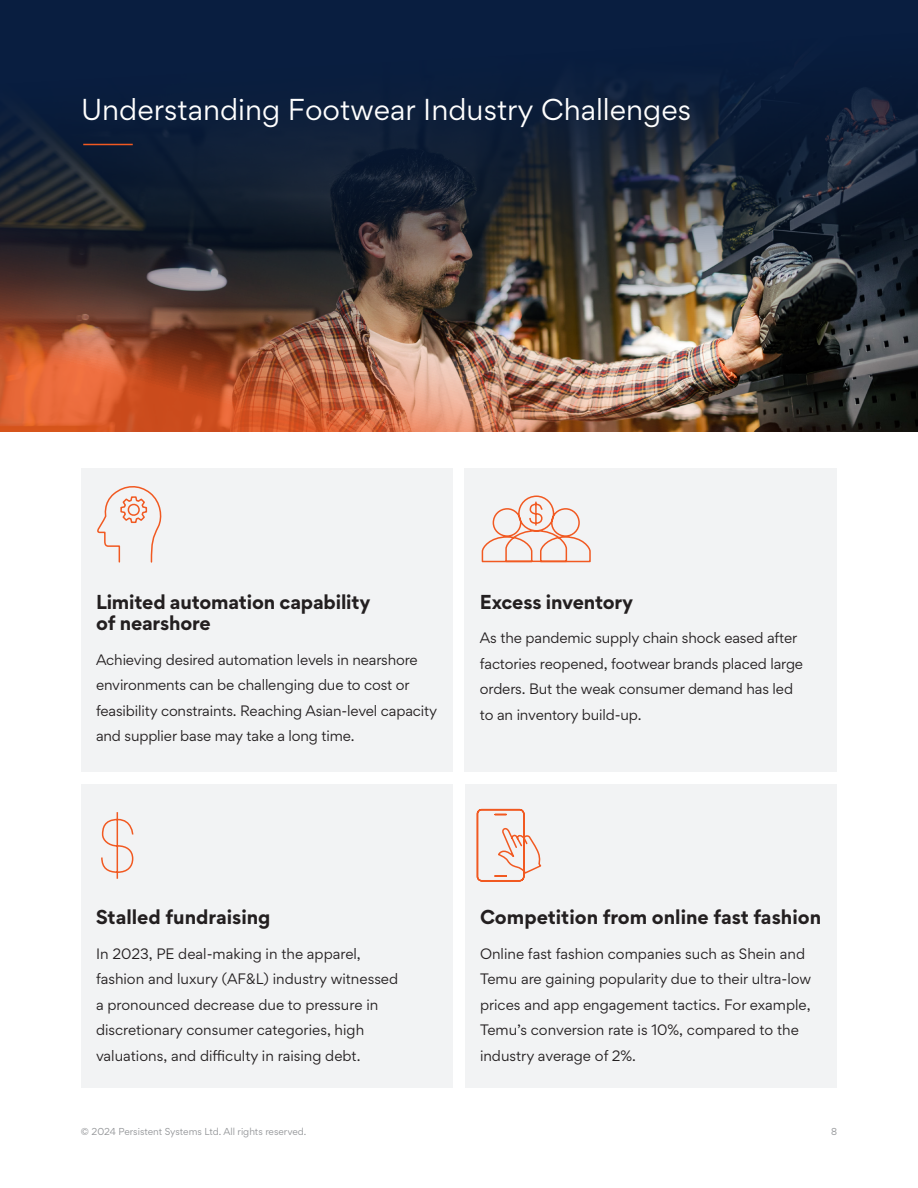
<style>
.page{position:relative;width:918px;height:1188px;background:#fff}
.page>*{position:absolute;margin:0;border:0;box-sizing:border-box;transform-origin:0 0}
.t1{font:27px "Gordita";color:#fff}
.t2{font:700 18px/21.6px "Gordita";letter-spacing:-.01em;color:#231f20}
.t3{font:13.5px/25.5px "Gordita";letter-spacing:-.01em;color:#231f20}
.t4{font:9px "Gordita";color:#939598}
</style>
<div class="page">
<img style="left:0;top:0;width:918px;height:432px">
<hr style="left:84px;top:144px;width:48px;height:1px;background:#f15921">
<div style="left:81px;top:468px;width:372px;height:304px;background:#f2f3f4"></div>
<div style="left:465px;top:468px;width:372px;height:304px;background:#f2f3f4"></div>
<div style="left:81px;top:784px;width:372px;height:304px;background:#f2f3f4"></div>
<div style="left:465px;top:784px;width:372px;height:304px;background:#f2f3f4"></div>
<svg style="left:101px;top:812px;width:33px;height:67px"></svg>
<svg style="left:97px;top:486px;width:65px;height:77px"></svg>
<svg style="left:481px;top:495px;width:110px;height:68px"></svg>
<svg style="left:476px;top:808px;width:66px;height:74px"></svg>
<h2 class="t1" style="left:81px;top:90px;width:612px">Understanding Footwear Industry Challenges</h2>
<p class="t2" style="left:96px;top:590px;width:276px">Limited automation capability of nearshore</p>
<p class="t3" style="left:96px;top:646px;width:343px">Achieving desired automation levels in nearshore environments can be challenging due to cost or feasibility constraints. Reaching Asian-level capacity and supplier base may take a long time.</p>
<p class="t2" style="left:480px;top:590px;width:155px">Excess inventory</p>
<p class="t3" style="left:480px;top:625px;width:325px">As the pandemic supply chain shock eased after factories reopened, footwear brands placed large orders. But the weak consumer demand has led to an inventory build-up.</p>
<p class="t2" style="left:96px;top:906px;width:176px">Stalled fundraising</p>
<p class="t3" style="left:96px;top:941px;width:304px">In 2023, PE deal-making in the apparel, fashion and luxury (AF&amp;L) industry witnessed a pronounced decrease due to pressure in discretionary consumer categories, high valuations, and difficulty in raising debt.</p>
<p class="t2" style="left:480px;top:906px;width:343px">Competition from online fast fashion</p>
<p class="t3" style="left:480px;top:941px;width:333px">Online fast fashion companies such as Shein and Temu are gaining popularity due to their ultra-low prices and app engagement tactics. For example, Temu’s conversion rate is 10%, compared to the industry average of 2%.</p>
<p class="t4" style="left:81px;top:1125px;width:227px">© 2024 Persistent Systems Ltd. All rights reserved.</p>
<p class="t4" style="left:831px;top:1125px;width:7px">8</p>
</div>
